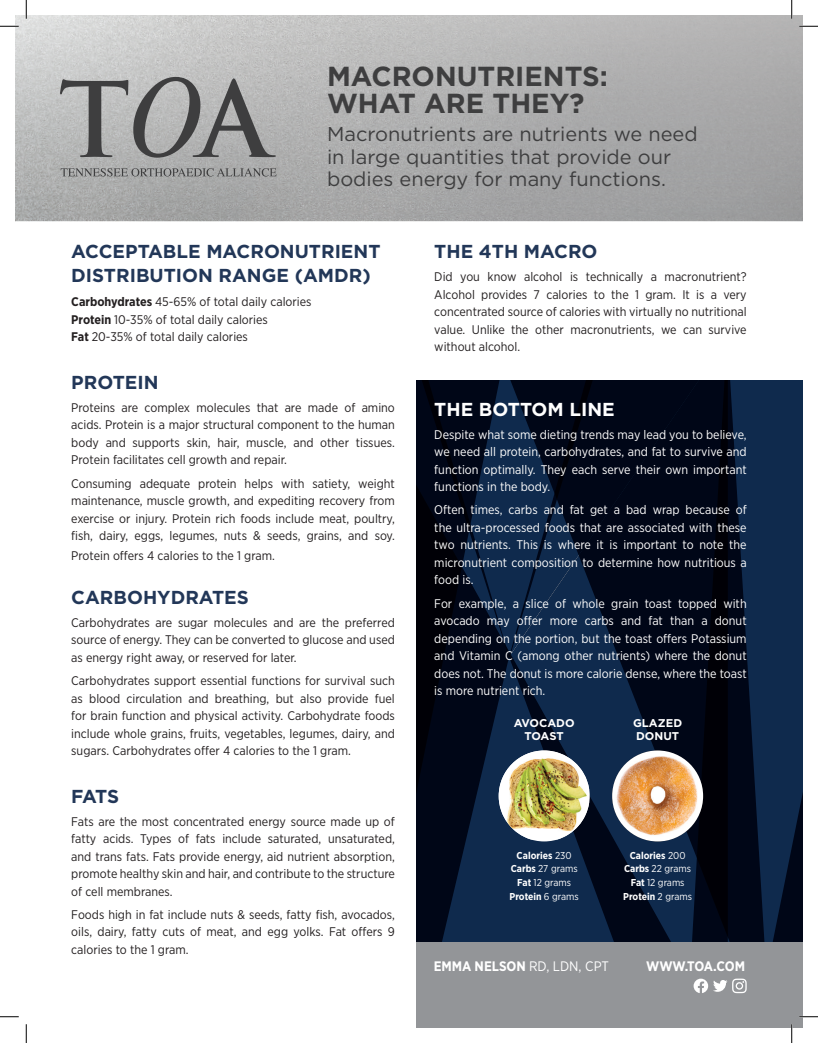
<style>
.page{position:relative;width:818px;height:1043px;background:#fff}
.page>*{position:absolute;margin:0;border:0;box-sizing:border-box;transform-origin:0 0}
.t1{font:700 27.5px/27.5px "Gotham";color:#3e3e3f}
.t2{font:20px/22.5px "Gotham";color:#3e3e3f}
.t3{font:700 18.75px/23.8px "Gotham";color:#223758}
.t4{font:700 18.75px "Gotham";color:#fff}
.t5{font:700 13.75px "Gotham Narrow";color:#fff}
.t6{font:12.5px/17.5px "Gotham Narrow";color:#231f20;text-align:justify}
.t7{font:12.5px/17.5px "Gotham Narrow";color:#fff;text-align:justify}
.t8{font:700 11.25px/12.5px "Gotham";color:#fff;text-align:center}
.t9{font:700 10px/13.8px "Gotham Narrow";color:#fff;text-align:center}
.s1{font-weight:700}
.s2{font-weight:400}
</style>
<div class="page">
<svg style="left:783px;top:556px;width:19px;height:386px;background:#0b203f"></svg>
<svg style="left:727px;top:380px;width:56px;height:562px;background:#081a34"></svg>
<svg style="left:416px;top:658px;width:93px;height:284px;background:#041127"></svg>
<svg style="left:416px;top:380px;width:93px;height:278px;background:#030d21"></svg>
<svg style="left:509px;top:657px;width:218px;height:285px;background:#091a33"></svg>
<svg style="left:509px;top:380px;width:218px;height:277px;background:#030e23"></svg>
<img style="left:15px;top:15px;width:787px;height:206px">
<svg style="left:60px;top:77px;width:216px;height:81px;background:#989898"></svg>
<svg style="left:61px;top:168px;width:215px;height:8px;background:#8d8e8e"></svg>
<img style="left:498px;top:750px;width:91px;height:89px">
<img style="left:612px;top:750px;width:91px;height:91px;border-radius:45px">
<div style="left:416px;top:942px;width:386px;height:86px;background:#939598"></div>
<svg style="left:693px;top:978px;width:53px;height:15px"></svg>
<svg style="left:0;top:25px;width:19px;height:2px"></svg>
<svg style="left:799px;top:25px;width:19px;height:2px"></svg>
<svg style="left:0;top:1016px;width:19px;height:1px"></svg>
<svg style="left:799px;top:1015px;width:19px;height:2px"></svg>
<svg style="left:25px;top:0;width:2px;height:19px"></svg>
<svg style="left:25px;top:1024px;width:2px;height:18px"></svg>
<svg style="left:790px;top:0;width:2px;height:19px"></svg>
<svg style="left:791px;top:1024px;width:1px;height:18px"></svg>
<h1 class="t1" style="left:327px;top:61px;width:282px">MACRONUTRIENTS:<br>WHAT ARE THEY?</h1>
<h2 class="t2" style="left:327px;top:123px;width:372px">Macronutrients are nutrients we need in large quantities that provide our bodies energy for many functions.</h2>
<h3 class="t3" style="left:71px;top:239px;width:311px">ACCEPTABLE MACRONUTRIENT<br>DISTRIBUTION RANGE (AMDR)</h3>
<p class="t6" style="left:71px;top:293px;width:242px;text-align:left"><span class="s1">Carbohydrates</span> 45-65% of total daily calories<br><span class="s1">Protein</span> 10-35% of total daily calories<br><span class="s1">Fat</span> 20-35% of total daily calories</p>
<h3 class="t3" style="left:71px;top:370px;width:89px">PROTEIN</h3>
<p class="t6" style="left:71px;top:398px;width:325px">Proteins are complex molecules that are made of amino acids. Protein is a major structural component to the human body and supports skin, hair, muscle, and other tissues.<br>Protein facilitates cell growth and repair.</p>
<p class="t6" style="left:71px;top:474px;width:325px">Consuming adequate protein helps with satiety, weight maintenance, muscle growth, and expediting recovery from exercise or injury. Protein rich foods include meat, poultry, fish, dairy, eggs, legumes, nuts &amp; seeds, grains, and soy.</p>
<p class="t6" style="left:71px;top:546px;width:205px">Protein offers 4 calories to the 1 gram.</p>
<h3 class="t3" style="left:71px;top:585px;width:179px">CARBOHYDRATES</h3>
<p class="t6" style="left:71px;top:613px;width:325px">Carbohydrates are sugar molecules and are the preferred source of energy. They can be converted to glucose and used as energy right away, or reserved for later.</p>
<p class="t6" style="left:71px;top:671px;width:325px">Carbohydrates support essential functions for survival such as blood circulation and breathing, but also provide fuel for brain function and physical activity. Carbohydrate foods include whole grains, fruits, vegetables, legumes, dairy, and sugars. Carbohydrates offer 4 calories to the 1 gram.</p>
<h3 class="t3" style="left:71px;top:783px;width:49px">FATS</h3>
<p class="t6" style="left:71px;top:812px;width:325px">Fats are the most concentrated energy source made up of fatty acids. Types of fats include saturated, unsaturated, and trans fats. Fats provide energy, aid nutrient absorption, promote healthy skin and hair, and contribute to the structure of cell membranes.</p>
<p class="t6" style="left:71px;top:905px;width:325px">Foods high in fat include nuts &amp; seeds, fatty fish, avocados, oils, dairy, fatty cuts of meat, and egg yolks. Fat offers 9 calories to the 1 gram.</p>
<h3 class="t3" style="left:434px;top:239px;width:165px">THE 4TH MACRO</h3>
<p class="t6" style="left:434px;top:268px;width:314px">Did you know alcohol is technically a macronutrient?<br>Alcohol provides 7 calories to the 1 gram. It is a very concentrated source of calories with virtually no nutritional value. Unlike the other macronutrients, we can survive without alcohol.</p>
<h3 class="t4" style="left:434px;top:398px;width:182px">THE BOTTOM LINE</h3>
<p class="t7" style="left:434px;top:425px;width:314px">Despite what some dieting trends may lead you to believe, we need all protein, carbohydrates, and fat to survive and function optimally. They each serve their own important functions in the body.</p>
<p class="t7" style="left:434px;top:501px;width:314px">Often times, carbs and fat get a bad wrap because of the ultra-processed foods that are associated with these two nutrients. This is where it is important to note the micronutrient composition to determine how nutritious a food is.</p>
<p class="t7" style="left:434px;top:594px;width:314px">For example, a slice of whole grain toast topped with avocado may offer more carbs and fat than a donut depending on the portion, but the toast offers Potassium and Vitamin C (among other nutrients) where the donut does not. The donut is more calorie dense, where the toast is more nutrient rich.</p>
<p class="t8" style="left:513px;top:716px;width:62px">AVOCADO<br>TOAST</p>
<p class="t9" style="left:509px;top:848px;width:71px">Calories <span class="s2">230<br></span>Carbs <span class="s2">27 grams<br></span>Fat <span class="s2">12 grams<br></span>Protein <span class="s2">6 grams</span></p>
<p class="t8" style="left:633px;top:716px;width:50px;text-align:left">GLAZED<br>DONUT</p>
<p class="t9" style="left:623px;top:848px;width:70px">Calories <span class="s2">200<br></span>Carbs <span class="s2">22 grams<br></span>Fat <span class="s2">12 grams<br></span>Protein <span class="s2">2 grams</span></p>
<p class="t5" style="left:433px;top:957px;width:177px">EMMA NELSON <span class="s2">RD, LDN, CPT</span></p>
<p class="t5" style="left:646px;top:957px;width:100px">WWW.TOA.COM</p>
</div>
